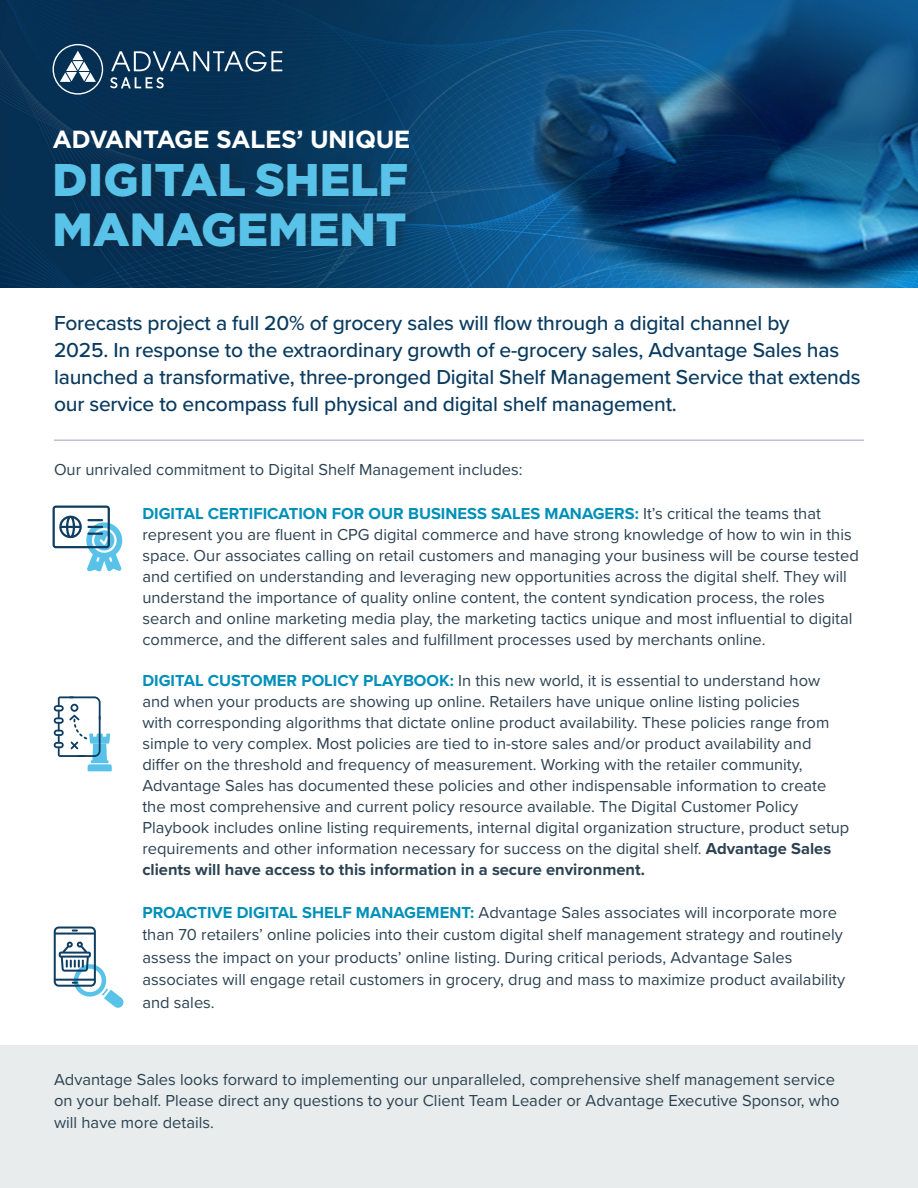
<style>
.page{position:relative;width:918px;height:1188px;background:#fff}
.page>*{position:absolute;margin:0;border:0;box-sizing:border-box;transform-origin:0 0}
.t1{font:900 46.5px "Gotham";color:#59c2e8}
.t2{font:900 45.75px "Gotham";letter-spacing:.005em;color:#59c2e8}
.t3{font:700 24.75px "Gotham";letter-spacing:-.02em;color:#fff}
.Intro{font:500 21px/27px "Proxima Nova";letter-spacing:-.01em;color:#0a3b5f}
.t4{font:16.5px/21px "Proxima Nova";color:#2c4252}
.s1{font-weight:700;color:#0090ba}
.s2{font-weight:700}
</style>
<div class="page">
<div style="left:0;top:1045px;width:918px;height:143px;background:#e8eced"></div>
<img style="left:0;top:0;width:918px;height:287px">
<hr style="left:54px;top:440px;width:810px;height:1px;background:#9ca5af">
<svg style="left:53px;top:506px;width:69px;height:65px"></svg>
<svg style="left:54px;top:696px;width:58px;height:75px"></svg>
<svg style="left:54px;top:927px;width:70px;height:81px"></svg>
<div style="left:54px;top:156px;width:367px;height:98px;background:#231f20;opacity:.3"></div>
<svg style="left:53px;top:44px;width:50px;height:51px"></svg>
<svg style="left:110px;top:51px;width:172px;height:37px;background:#2e5370"></svg>
<p class="t3" style="left:53px;top:123px;width:359px">ADVANTAGE SALES’ UNIQUE</p>
<p class="t2" style="left:53px;top:149px;width:357px">DIGITAL SHELF</p>
<p class="t1" style="left:53px;top:197px;width:356px">MANAGEMENT</p>
<p class="Intro" style="left:54px;top:309px;width:808px">Forecasts project a full 20% of grocery sales will flow through a digital channel by<br>2025. In response to the extraordinary growth of e-grocery sales, Advantage Sales has launched a transformative, three-pronged Digital Shelf Management Service that extends our service to encompass full physical and digital shelf management.</p>
<p class="t4" style="left:54px;top:459px;width:470px">Our unrivaled commitment to Digital Shelf Management includes:</p>
<p class="t4" style="left:142px;top:502px;width:718px"><span class="s1">DIGITAL CERTIFICATION FOR OUR BUSINESS SALES MANAGERS:</span> It’s critical the teams that represent you are fluent in CPG digital commerce and have strong knowledge of how to win in this space. Our associates calling on retail customers and managing your business will be course tested and certified on understanding and leveraging new opportunities across the digital shelf. They will understand the importance of quality online content, the content syndication process, the roles search and online marketing media play, the marketing tactics unique and most influential to digital commerce, and the different sales and fulfillment processes used by merchants online.</p>
<p class="t4" style="left:142px;top:669px;width:709px"><span class="s1">DIGITAL CUSTOMER POLICY PLAYBOOK:</span> In this new world, it is essential to understand how and when your products are showing up online. Retailers have unique online listing policies<br>with corresponding algorithms that dictate online product availability. These policies range from simple to very complex. Most policies are tied to in-store sales and/or product availability and differ on the threshold and frequency of measurement. Working with the retailer community, Advantage Sales has documented these policies and other indispensable information to create the most comprehensive and current policy resource available. The Digital Customer Policy Playbook includes online listing requirements, internal digital organization structure, product setup requirements and other information necessary for success on the digital shelf. <span class="s2">Advantage Sales clients will have access to this information in a secure environment.</span></p>
<p class="t4" style="left:142px;top:900px;width:704px;line-height:22.5px"><span class="s1">PROACTIVE DIGITAL SHELF MANAGEMENT:</span> Advantage Sales associates will incorporate more than 70 retailers’ online policies into their custom digital shelf management strategy and routinely assess the impact on your products’ online listing. During critical periods, Advantage Sales associates will engage retail customers in grocery, drug and mass to maximize product availability and sales.</p>
<p class="t4" style="left:54px;top:1069px;width:787px">Advantage Sales looks forward to implementing our unparalleled, comprehensive shelf management service on your behalf. Please direct any questions to your Client Team Leader or Advantage Executive Sponsor, who will have more details.</p>
</div>
